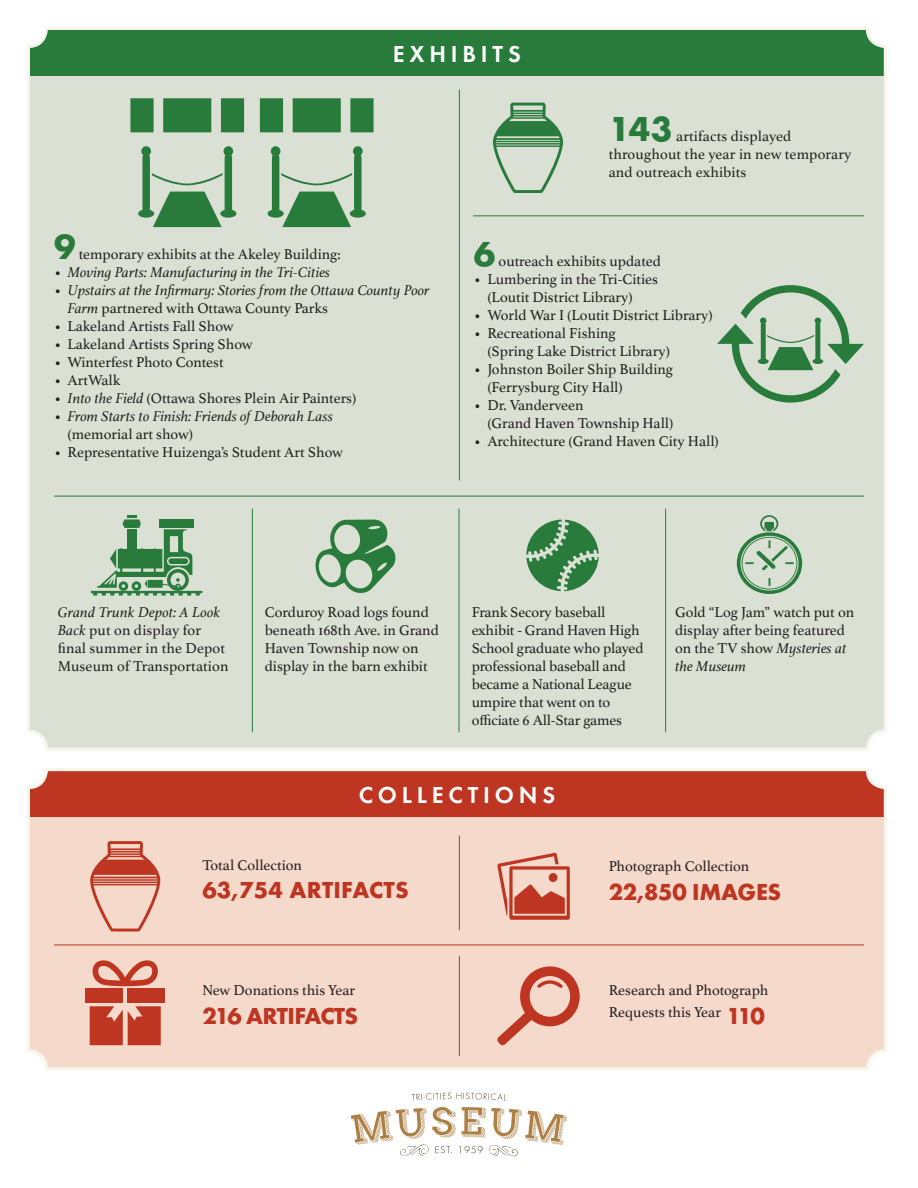
<style>
.page{position:relative;width:918px;height:1188px;background:#fff}
.page>*{position:absolute;margin:0;border:0;box-sizing:border-box;transform-origin:0 0}
.t1{font:700 36px "Futura T";color:#297b3c}
.t2{font:600 24px "Futura T";letter-spacing:.2em;color:#fff}
.t3{font:700 24px "Futura T";letter-spacing:.01em;color:#be3621}
.t4{font:700 24px "Futura T";letter-spacing:-.03em;color:#be3621}
.t5{font:700 24px "Futura T";letter-spacing:-.01em;color:#be3621}
.t6{font:15px/18px "Athelas";color:#231f20}
.t7{font:italic 15px/18px "Athelas";color:#231f20}
.s1{font-style:normal}
.s2{font-style:italic}
.s3{font-family:"Futura T";font-weight:700;font-size:24px;color:#be3621}
</style>
<div class="page">
<div style="left:28px;top:28px;width:857px;height:721px;background:#dae1d4;border-radius:18px"></div>
<div style="left:28px;top:30px;width:857px;height:45px;background:#297b3c"></div>
<div style="left:28px;top:770px;width:857px;height:299px;background:#f5d9cb;border-radius:18px"></div>
<div style="left:28px;top:771px;width:857px;height:46px;background:#be3621"></div>
<div style="left:27px;top:768px;width:860px;height:302px;border:3px solid #f7f5eb;border-radius:18px"></div>
<hr style="left:459px;top:956px;width:1px;height:100px;background:#be3621">
<hr style="left:459px;top:836px;width:1px;height:94px;background:#be3621">
<hr style="left:459px;top:90px;width:1px;height:391px;background:#297b3c">
<hr style="left:252px;top:509px;width:1px;height:223px;background:#297b3c">
<hr style="left:459px;top:509px;width:1px;height:223px;background:#297b3c">
<hr style="left:665px;top:509px;width:1px;height:223px;background:#297b3c">
<hr style="left:54px;top:945px;width:810px;height:1px;background:#be3621">
<hr style="left:54px;top:496px;width:810px;height:1px;background:#297b3c">
<hr style="left:473px;top:215px;width:391px;height:1px;background:#297b3c">
<svg style="left:497px;top:853px;width:73px;height:67px"></svg>
<div style="left:549px;top:873px;width:8px;height:9px;background:#be3621;border-radius:50%"></div>
<svg style="left:497px;top:966px;width:83px;height:79px"></svg>
<div style="left:85px;top:989px;width:38px;height:14px;background:#be3621"></div>
<div style="left:128px;top:989px;width:37px;height:14px;background:#be3621"></div>
<svg style="left:90px;top:1006px;width:71px;height:39px;background:#c7513d"></svg>
<svg style="left:92px;top:960px;width:66px;height:26px"></svg>
<svg style="left:90px;top:841px;width:71px;height:91px"></svg>
<svg style="left:493px;top:103px;width:70px;height:90px"></svg>
<svg style="left:130px;top:98px;width:114px;height:129px"></svg>
<svg style="left:260px;top:98px;width:114px;height:129px"></svg>
<svg style="left:717px;top:285px;width:147px;height:118px"></svg>
<svg style="left:315px;top:520px;width:80px;height:73px"></svg>
<svg style="left:526px;top:520px;width:73px;height:71px"></svg>
<svg style="left:351px;top:1107px;width:216px;height:49px"></svg>
<svg style="left:411px;top:1093px;width:95px;height:8px"></svg>
<svg style="left:91px;top:515px;width:111px;height:81px"></svg>
<svg style="left:737px;top:515px;width:65px;height:79px"></svg>
<p class="t2" style="left:393px;top:40px;width:129px">EXHIBITS</p>
<p class="t1" style="left:609px;top:108px;width:65px">143</p>
<p class="t6" style="left:609px;top:127px;width:244px;text-indent:67px">artifacts displayed throughout the year in new temporary and outreach exhibits</p>
<p class="t1" style="left:54px;top:226px;width:23px">9</p>
<p class="t6" style="left:79px;top:245px;width:264px">temporary exhibits at the Akeley Building:</p>
<p class="t7" style="left:54px;top:263px;width:278px"><span class="s1">•</span> Moving Parts: Manufacturing in the Tri-Cities</p>
<p class="t7" style="left:68px;top:281px;width:364px;text-indent:-14px"><span class="s1">•</span> Upstairs at the Infirmary: Stories from the Ottawa County Poor<br>Farm <span class="s1">partnered with Ottawa County Parks</span></p>
<p class="t6" style="left:54px;top:317px;width:181px">• Lakeland Artists Fall Show</p>
<p class="t6" style="left:54px;top:335px;width:200px">• Lakeland Artists Spring Show</p>
<p class="t6" style="left:54px;top:353px;width:171px">• Winterfest Photo Contest</p>
<p class="t6" style="left:54px;top:371px;width:68px">• ArtWalk</p>
<p class="t6" style="left:54px;top:389px;width:304px">• <span class="s2">Into the Field</span> (Ottawa Shores Plein Air Painters)</p>
<p class="t7" style="left:68px;top:407px;width:267px;text-indent:-14px"><span class="s1">•</span> From Starts to Finish: Friends of Deborah Lass <span class="s1">(memorial art show)</span></p>
<p class="t6" style="left:54px;top:443px;width:291px">• Representative Huizenga’s Student Art Show</p>
<p class="t1" style="left:474px;top:232px;width:23px">6</p>
<p class="t6" style="left:499px;top:251px;width:164px">outreach exhibits updated</p>
<p class="t6" style="left:487px;top:269px;width:172px;text-indent:-14px">• Lumbering in the Tri-Cities (Loutit District Library)</p>
<p class="t6" style="left:474px;top:305px;width:240px">• World War I (Loutit District Library)</p>
<p class="t6" style="left:487px;top:323px;width:184px;text-indent:-14px">• Recreational Fishing<br>(Spring Lake District Library)</p>
<p class="t6" style="left:487px;top:359px;width:187px;text-indent:-14px">• Johnston Boiler Ship Building (Ferrysburg City Hall)</p>
<p class="t6" style="left:487px;top:395px;width:188px;text-indent:-14px">• Dr. Vanderveen<br>(Grand Haven Township Hall)</p>
<p class="t6" style="left:474px;top:431px;width:246px">• Architecture (Grand Haven City Hall)</p>
<p class="t6" style="left:58px;top:603px;width:172px"><span class="s2">Grand Trunk Depot: A Look<br>Back</span> put on display for final summer in the Depot<br>Museum of Transportation</p>
<p class="t6" style="left:265px;top:603px;width:176px">Corduroy Road logs found beneath 168th Ave. in Grand<br>Haven Township now on display in the barn exhibit</p>
<p class="t6" style="left:472px;top:603px;width:173px">Frank Secory baseball exhibit - Grand Haven High<br>School graduate who played professional baseball and became a National League umpire that went on to officiate 6 All-Star games</p>
<p class="t6" style="left:675px;top:603px;width:181px">Gold “Log Jam” watch put on display after being featured on the TV show <span class="s2">Mysteries at the Museum</span></p>
<p class="t2" style="left:359px;top:781px;width:198px">COLLECTIONS</p>
<p class="t6" style="left:202px;top:855px;width:101px">Total Collection</p>
<p class="t3" style="left:202px;top:876px;width:208px">63,754 ARTIFACTS</p>
<p class="t6" style="left:202px;top:981px;width:154px">New Donations this Year</p>
<p class="t4" style="left:202px;top:1002px;width:157px">216 ARTIFACTS</p>
<p class="t6" style="left:609px;top:856px;width:142px">Photograph Collection</p>
<p class="t5" style="left:609px;top:877px;width:174px">22,850 IMAGES</p>
<p class="t6" style="left:609px;top:979px;width:161px;line-height:21.3px">Research and Photograph<br>Requests this Year <span class="s3">110</span></p>
</div>
